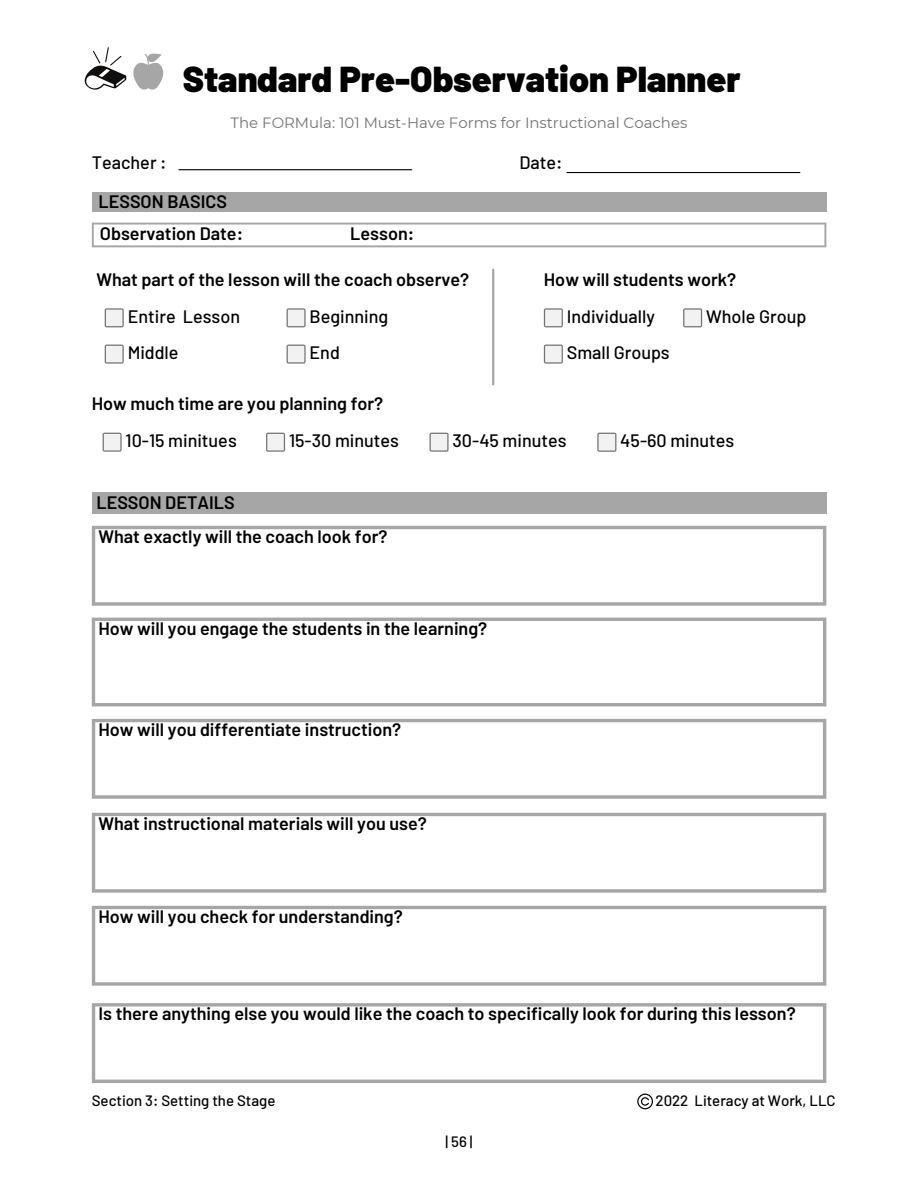
<style>
.page{position:relative;width:918px;height:1188px;background:#fff}
.page>*{position:absolute;margin:0;border:0;box-sizing:border-box;transform-origin:0 0}
.t1{font:900 36px "Barlow";color:#000}
.t2{font:600 18px "Barlow";color:#000}
.t3{font:500 18px "Barlow";color:#000}
.t4{font:500 15px "Barlow";color:#000}
.t5{font:14.85px "Montserrat";color:#737373}
</style>
<div class="page">
<svg style="left:105px;top:308px;width:19px;height:19px"></svg>
<svg style="left:287px;top:308px;width:19px;height:19px"></svg>
<svg style="left:105px;top:345px;width:19px;height:19px"></svg>
<svg style="left:287px;top:345px;width:19px;height:19px"></svg>
<svg style="left:92px;top:223px;width:734px;height:24px"></svg>
<hr style="left:179px;top:169px;width:233px;height:1px;background:#000">
<hr style="left:567px;top:172px;width:233px;height:1px;background:#000">
<svg style="left:92px;top:526px;width:734px;height:80px"></svg>
<svg style="left:92px;top:618px;width:734px;height:88px"></svg>
<svg style="left:92px;top:719px;width:734px;height:80px"></svg>
<svg style="left:637px;top:1094px;width:16px;height:15px"></svg>
<svg style="left:544px;top:308px;width:19px;height:19px"></svg>
<svg style="left:544px;top:345px;width:19px;height:19px"></svg>
<svg style="left:683px;top:308px;width:19px;height:19px"></svg>
<hr style="left:492px;top:270px;width:2px;height:114px;background:#a6a6a6">
<svg style="left:103px;top:433px;width:19px;height:19px"></svg>
<svg style="left:266px;top:433px;width:19px;height:19px"></svg>
<svg style="left:430px;top:433px;width:19px;height:19px"></svg>
<svg style="left:597px;top:433px;width:19px;height:19px"></svg>
<svg style="left:92px;top:813px;width:734px;height:80px"></svg>
<svg style="left:92px;top:906px;width:734px;height:80px"></svg>
<svg style="left:92px;top:1003px;width:734px;height:80px"></svg>
<div style="left:92px;top:192px;width:734px;height:19px;background:#a6a6a6"></div>
<div style="left:92px;top:492px;width:734px;height:21px;background:#a6a6a6"></div>
<svg style="left:85px;top:47px;width:79px;height:43px"></svg>
<p class="t1" style="left:183px;top:56px;width:559px">Standard Pre-Observation Planner</p>
<p class="t5" style="left:231px;top:113px;width:458px">The FORMula: 101 Must-Have Forms for Instructional Coaches</p>
<p class="t3" style="left:92px;top:151px;width:76px">Teacher :</p>
<p class="t3" style="left:519px;top:151px;width:45px">Date:</p>
<p class="t2" style="left:98px;top:190px;width:130px">LESSON BASICS</p>
<p class="t2" style="left:100px;top:222px;width:145px">Observation Date:</p>
<p class="t2" style="left:350px;top:222px;width:66px">Lesson:</p>
<p class="t2" style="left:96px;top:268px;width:374px">What part of the lesson will the coach observe?</p>
<p class="t3" style="left:128px;top:305px;width:114px">Entire Lesson</p>
<p class="t3" style="left:310px;top:305px;width:80px">Beginning</p>
<p class="t3" style="left:128px;top:341px;width:52px">Middle</p>
<p class="t3" style="left:310px;top:341px;width:32px">End</p>
<p class="t2" style="left:92px;top:392px;width:293px">How much time are you planning for?</p>
<p class="t2" style="left:544px;top:268px;width:194px">How will students work?</p>
<p class="t3" style="left:567px;top:305px;width:90px">Individually</p>
<p class="t3" style="left:567px;top:341px;width:104px">Small Groups</p>
<p class="t3" style="left:706px;top:305px;width:102px">Whole Group</p>
<p class="t3" style="left:126px;top:429px;width:113px">10-15 minitues</p>
<p class="t3" style="left:289px;top:429px;width:111px">15-30 minutes</p>
<p class="t3" style="left:453px;top:429px;width:116px">30-45 minutes</p>
<p class="t3" style="left:620px;top:429px;width:116px">45-60 minutes</p>
<p class="t2" style="left:96px;top:491px;width:140px">LESSON DETAILS</p>
<p class="t2" style="left:98px;top:525px;width:291px">What exactly will the coach look for?</p>
<p class="t2" style="left:98px;top:617px;width:390px">How will you engage the students in the learning?</p>
<p class="t2" style="left:98px;top:718px;width:304px">How will you differentiate instruction?</p>
<p class="t2" style="left:98px;top:812px;width:330px">What instructional materials will you use?</p>
<p class="t2" style="left:98px;top:905px;width:306px">How will you check for understanding?</p>
<p class="t2" style="left:98px;top:1002px;width:699px">Is there anything else you would like the coach to specifically look for during this lesson?</p>
<p class="t4" style="left:92px;top:1091px;width:185px">Section 3: Setting the Stage</p>
<p class="t4" style="left:445px;top:1132px;width:29px">|56|</p>
<p class="t4" style="left:656px;top:1091px;width:182px">2022 Literacy at Work, LLC</p>
</div>
